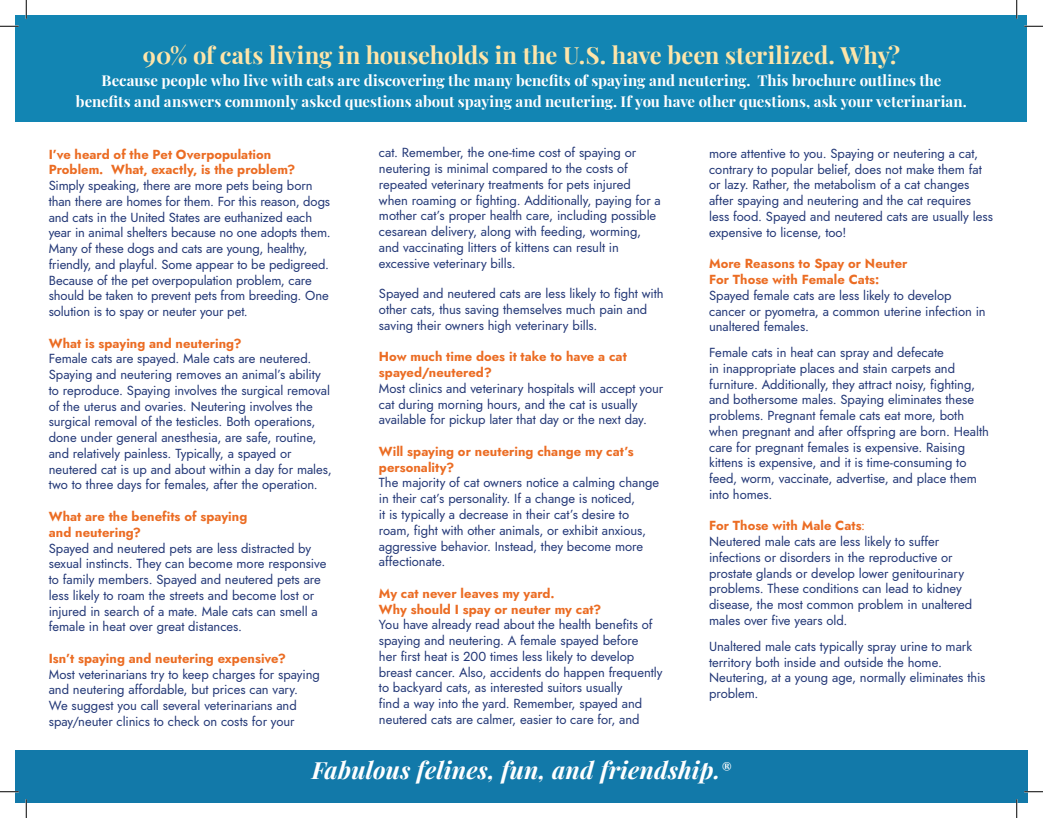
<style>
.page{position:relative;width:1043px;height:818px;background:#fff}
.page>*{position:absolute;margin:0;border:0;box-sizing:border-box;transform-origin:0 0}
.t1{font:700 23.75px "Playfair Display";color:#fee5a9}
.t2{font:italic 700 23.75px "Playfair Display";letter-spacing:.01em;color:#fff}
.t3{font:700 15px/21.2px "Playfair Display";color:#fff;text-align:center}
.t4{font:13.12px/15.8px "Jost";letter-spacing:-.005em;color:#233877}
.t5{font:700 13.12px/15.8px "Jost";letter-spacing:.005em;color:#eb6c23}
.s1{font-weight:700;color:#eb6c23}
.s2{color:#eb6c23}
</style>
<div class="page">
<div style="left:16px;top:16px;width:1011px;height:106px;background:#1285b3"></div>
<div style="left:15px;top:750px;width:1013px;height:52px;background:#1279a9"></div>
<svg style="left:0;top:25px;width:19px;height:2px"></svg>
<svg style="left:1024px;top:25px;width:18px;height:2px"></svg>
<svg style="left:0;top:790px;width:19px;height:2px"></svg>
<svg style="left:1024px;top:790px;width:18px;height:2px"></svg>
<svg style="left:25px;top:0;width:2px;height:19px"></svg>
<svg style="left:25px;top:799px;width:2px;height:19px"></svg>
<svg style="left:1015px;top:0;width:2px;height:19px"></svg>
<svg style="left:1015px;top:799px;width:2px;height:19px"></svg>
<h1 class="t1" style="left:143px;top:45px;width:759px">90% of cats living in households in the U.S. have been sterilized. Why?</h1>
<p class="t3" style="left:76px;top:68px;width:892px">Because people who live with cats are discovering the many benefits of spaying and neutering. This brochure outlines the benefits and answers commonly asked questions about spaying and neutering. If you have other questions, ask your veterinarian.</p>
<p class="t5" style="left:49px;top:147px;width:248px">I’ve heard of the Pet Overpopulation<br>Problem. What, exactly, is the problem?</p>
<p class="t4" style="left:49px;top:178px;width:283px">Simply speaking, there are more pets being born than there are homes for them. For this reason, dogs and cats in the United States are euthanized each year in animal shelters because no one adopts them.<br>Many of these dogs and cats are young, healthy, friendly, and playful. Some appear to be pedigreed.<br>Because of the pet overpopulation problem, care should be taken to prevent pets from breeding. One solution is to spay or neuter your pet.</p>
<p class="t5" style="left:49px;top:336px;width:194px">What is spaying and neutering?</p>
<p class="t4" style="left:49px;top:352px;width:285px">Female cats are spayed. Male cats are neutered.<br>Spaying and neutering removes an animal’s ability to reproduce. Spaying involves the surgical removal of the uterus and ovaries. Neutering involves the surgical removal of the testicles. Both operations, done under general anesthesia, are safe, routine, and relatively painless. Typically, a spayed or neutered cat is up and about within a day for males, two to three days for females, after the operation.</p>
<p class="t5" style="left:49px;top:509px;width:200px">What are the benefits of spaying and neutering?</p>
<p class="t4" style="left:49px;top:541px;width:279px">Spayed and neutered pets are less distracted by sexual instincts. They can become more responsive to family members. Spayed and neutered pets are less likely to roam the streets and become lost or injured in search of a mate. Male cats can smell a female in heat over great distances.</p>
<p class="t5" style="left:49px;top:651px;width:239px">Isn’t spaying and neutering expensive?</p>
<p class="t4" style="left:49px;top:667px;width:273px">Most veterinarians try to keep charges for spaying and neutering affordable, but prices can vary.<br>We suggest you call several veterinarians and spay/neuter clinics to check on costs for your</p>
<p class="t4" style="left:379px;top:146px;width:283px">cat. Remember, the one-time cost of spaying or neutering is minimal compared to the costs of repeated veterinary treatments for pets injured when roaming or fighting. Additionally, paying for a mother cat’s proper health care, including possible cesarean delivery, along with feeding, worming, and vaccinating litters of kittens can result in excessive veterinary bills.</p>
<p class="t4" style="left:379px;top:287px;width:286px">Spayed and neutered cats are less likely to fight with other cats, thus saving themselves much pain and saving their owners high veterinary bills.</p>
<p class="t5" style="left:379px;top:350px;width:249px">How much time does it take to have a cat spayed/neutered?</p>
<p class="t4" style="left:379px;top:381px;width:286px">Most clinics and veterinary hospitals will accept your cat during morning hours, and the cat is usually available for pickup later that day or the next day.</p>
<p class="t5" style="left:379px;top:444px;width:256px">Will spaying or neutering change my cat’s personality?</p>
<p class="t4" style="left:379px;top:476px;width:282px">The majority of cat owners notice a calming change in their cat’s personality. If a change is noticed,<br>it is typically a decrease in their cat’s desire to roam, fight with other animals, or exhibit anxious, aggressive behavior. Instead, they become more affectionate.</p>
<p class="t5" style="left:379px;top:586px;width:224px">My cat never leaves my yard.<br>Why should I spay or neuter my cat?</p>
<p class="t4" style="left:379px;top:617px;width:285px">You have already read about the health benefits of spaying and neutering. A female spayed before<br>her first heat is 200 times less likely to develop breast cancer. Also, accidents do happen frequently to backyard cats, as interested suitors usually<br>find a way into the yard. Remember, spayed and neutered cats are calmer, easier to care for, and</p>
<p class="t4" style="left:709px;top:146px;width:285px">more attentive to you. Spaying or neutering a cat, contrary to popular belief, does not make them fat or lazy. Rather, the metabolism of a cat changes after spaying and neutering and the cat requires less food. Spayed and neutered cats are usually less expensive to license, too!</p>
<p class="t5" style="left:709px;top:257px;width:200px">More Reasons to Spay or Neuter<br>For Those with Female Cats:</p>
<p class="t4" style="left:709px;top:288px;width:278px">Spayed female cats are less likely to develop cancer or pyometra, a common uterine infection in unaltered females.</p>
<p class="t4" style="left:709px;top:345px;width:281px">Female cats in heat can spray and defecate<br>in inappropriate places and stain carpets and furniture. Additionally, they attract noisy, fighting, and bothersome males. Spaying eliminates these problems. Pregnant female cats eat more, both when pregnant and after offspring are born. Health care for pregnant females is expensive. Raising kittens is expensive, and it is time-consuming to feed, worm, vaccinate, advertise, and place them into homes.</p>
<p class="t4" style="left:709px;top:518px;width:265px"><span class="s1">For Those with Male Cats</span><span class="s2">:<br></span>Neutered male cats are less likely to suffer infections or disorders in the reproductive or prostate glands or develop lower genitourinary problems. These conditions can lead to kidney disease, the most common problem in unaltered males over five years old.</p>
<p class="t4" style="left:709px;top:639px;width:278px">Unaltered male cats typically spray urine to mark territory both inside and outside the home.<br>Neutering, at a young age, normally eliminates this problem.</p>
<h1 class="t2" style="left:312px;top:758px;width:421px">Fabulous felines, fun, and friendship.<sup>®</sup></h1>
</div>
